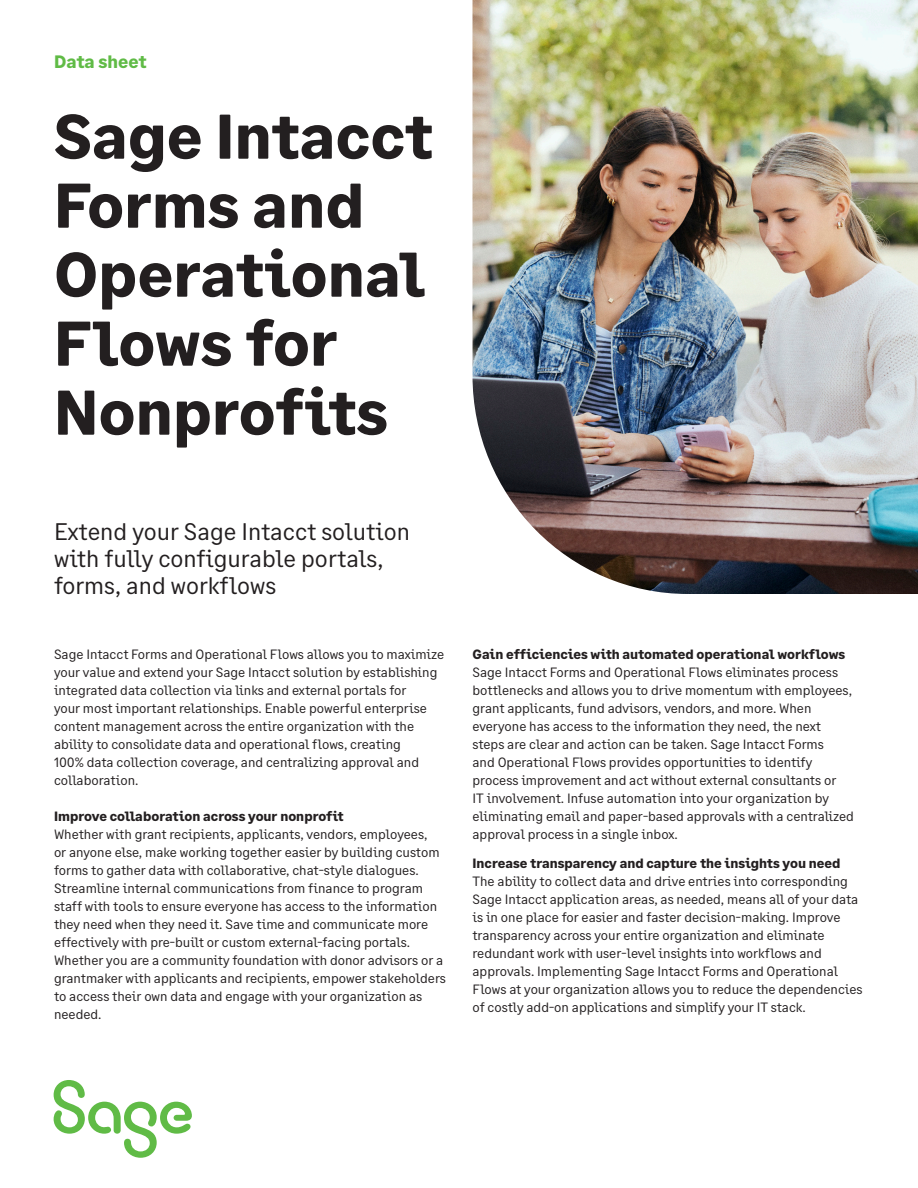
<style>
.page{position:relative;width:918px;height:1188px;background:#fff}
.page>*{position:absolute;margin:0;border:0;box-sizing:border-box;transform-origin:0 0}
.Title_-_black{font:700 63px/69px "Sage Text";color:#231f20}
.Heading_2{font:24px/27px "Sage Text";color:#231f20}
.Document_Label{font:700 18px "Sage Text";color:#60bb46}
.Body{font:13.5px/18px "Sage Text";color:#231f20}
.s1{font-weight:700}
</style>
<div class="page">
<img style="left:472px;top:0;width:446px;height:594px">
<svg style="left:54px;top:1080px;width:138px;height:78px"></svg>
<p class="Document_Label" style="left:54px;top:51px;width:94px">Data sheet</p>
<p class="Title_-_black" style="left:54px;top:103px;width:380px">Sage Intacct<br>Forms and<br>Operational<br>Flows for<br>Nonprofits</p>
<p class="Heading_2" style="left:54px;top:518px;width:358px">Extend your Sage Intacct solution with fully configurable portals, forms, and workflows</p>
<p class="Body" style="left:54px;top:645px;width:392px">Sage Intacct Forms and Operational Flows allows you to maximize your value and extend your Sage Intacct solution by establishing integrated data collection via links and external portals for<br>your most important relationships. Enable powerful enterprise content management across the entire organization with the ability to consolidate data and operational flows, creating<br>100% data collection coverage, and centralizing approval and collaboration.</p>
<p class="Body" style="left:54px;top:807px;width:394px"><span class="s1">Improve collaboration across your nonprofit<br></span>Whether with grant recipients, applicants, vendors, employees,<br>or anyone else, make working together easier by building custom forms to gather data with collaborative, chat-style dialogues.<br>Streamline internal communications from finance to program staff with tools to ensure everyone has access to the information they need when they need it. Save time and communicate more effectively with pre-built or custom external-facing portals.<br>Whether you are a community foundation with donor advisors or a grantmaker with applicants and recipients, empower stakeholders to access their own data and engage with your organization as needed.</p>
<p class="Body" style="left:472px;top:645px;width:383px"><span class="s1">Gain efficiencies with automated operational workflows </span>Sage Intacct Forms and Operational Flows eliminates process bottlenecks and allows you to drive momentum with employees, grant applicants, fund advisors, vendors, and more. When everyone has access to the information they need, the next steps are clear and action can be taken. Sage Intacct Forms<br>and Operational Flows provides opportunities to identify process improvement and act without external consultants or<br>IT involvement. Infuse automation into your organization by eliminating email and paper-based approvals with a centralized approval process in a single inbox.</p>
<p class="Body" style="left:472px;top:854px;width:392px"><span class="s1">Increase transparency and capture the insights you need </span>The ability to collect data and drive entries into corresponding Sage Intacct application areas, as needed, means all of your data is in one place for easier and faster decision-making. Improve transparency across your entire organization and eliminate redundant work with user-level insights into workflows and approvals. Implementing Sage Intacct Forms and Operational Flows at your organization allows you to reduce the dependencies of costly add-on applications and simplify your IT stack.</p>
</div>
